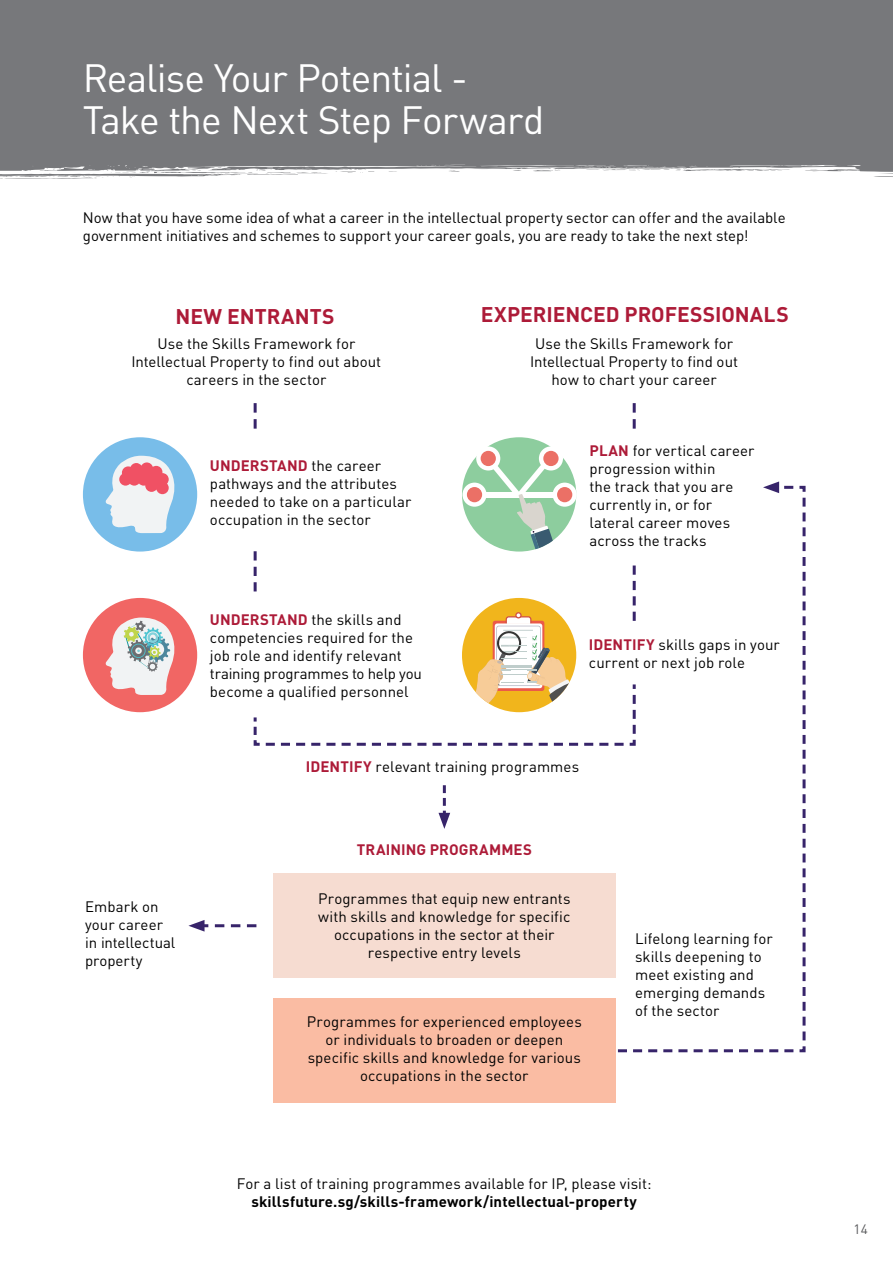
<style>
.page{position:relative;width:893px;height:1263px;background:#fff}
.page>*{position:absolute;margin:0;border:0;box-sizing:border-box;transform-origin:0 0}
.t1{font:39px/42px "DIN Pro";letter-spacing:-.025em;color:#fff}
.t2{font:700 21px "DIN Pro";color:#ad1b38}
.t3{font:15px/18px "DIN Pro";letter-spacing:.005em;color:#000}
.t4{font:700 15px "DIN Pro";letter-spacing:.01em;color:#000}
.t5{font:700 15px "DIN Pro";letter-spacing:.01em;color:#ad1b38}
.t6{font:13.5px "DIN Pro";color:#58595b}
.s1{font-weight:700;color:#ad1b38}
</style>
<div class="page">
<div style="left:1px;top:0;width:892px;height:123px;background:#77787b"></div>
<svg style="left:0;top:123px;width:893px;height:56px;background:#8e8f91"></svg>
<svg style="left:0;top:0;width:1px;height:178px"></svg>
<div style="left:273px;top:872px;width:343px;height:105px;background:#f6dcd1"></div>
<div style="left:462px;top:437px;width:114px;height:114px;background:#8dcd9e;border-radius:50%"></div>
<div style="left:83px;top:437px;width:114px;height:114px;background:#78bde9;border-radius:50%"></div>
<svg style="left:105px;top:455px;width:70px;height:78px"></svg>
<svg style="left:438px;top:785px;width:12px;height:44px"></svg>
<svg style="left:188px;top:920px;width:68px;height:11px"></svg>
<svg style="left:633px;top:403px;width:3px;height:26px"></svg>
<svg style="left:254px;top:403px;width:3px;height:26px"></svg>
<svg style="left:253px;top:446px;width:351px;height:300px"></svg>
<svg style="left:604px;top:485px;width:202px;height:568px"></svg>
<svg style="left:763px;top:481px;width:30px;height:12px"></svg>
<div style="left:83px;top:598px;width:114px;height:114px;background:#f16664;border-radius:50%"></div>
<svg style="left:105px;top:617px;width:70px;height:78px"></svg>
<div style="left:273px;top:998px;width:343px;height:105px;background:#fabca3"></div>
<h1 class="t1" style="left:83px;top:53px;width:463px">Realise Your Potential -<br>Take the Next Step Forward</h1>
<p class="t3" style="left:83px;top:207px;width:704px">Now that you have some idea of what a career in the intellectual property sector can offer and the available government initiatives and schemes to support your career goals, you are ready to take the next step!</p>
<h2 class="t2" style="left:176px;top:302px;width:160px">NEW ENTRANTS</h2>
<h2 class="t2" style="left:481px;top:300px;width:309px">EXPERIENCED PROFESSIONALS</h2>
<p class="t3" style="left:132px;top:333px;width:251px;text-align:center">Use the Skills Framework for<br>Intellectual Property to find out about careers in the sector</p>
<p class="t3" style="left:530px;top:333px;width:210px;text-align:center">Use the Skills Framework for<br>Intellectual Property to find out how to chart your career</p>
<p class="t3" style="left:85px;top:896px;width:92px">Embark on your career in intellectual property</p>
<p class="t3" style="left:210px;top:455px;width:203px"><span class="s1">UNDERSTAND</span> the career pathways and the attributes needed to take on a particular occupation in the sector</p>
<p class="t3" style="left:589px;top:440px;width:167px"><span class="s1">PLAN</span> for vertical career progression within<br>the track that you are currently in, or for lateral career moves across the tracks</p>
<p class="t3" style="left:210px;top:609px;width:214px"><span class="s1">UNDERSTAND</span> the skills and competencies required for the job role and identify relevant training programmes to help you become a qualified personnel</p>
<p class="t3" style="left:589px;top:634px;width:192px"><span class="s1">IDENTIFY</span> skills gaps in your current or next job role</p>
<p class="t3" style="left:306px;top:756px;width:275px"><span class="s1">IDENTIFY</span> relevant training programmes</p>
<p class="t5" style="left:357px;top:839px;width:177px">TRAINING PROGRAMMES</p>
<p class="t3" style="left:318px;top:888px;width:254px;text-align:center">Programmes that equip new entrants with skills and knowledge for specific occupations in the sector at their respective entry levels</p>
<p class="t3" style="left:307px;top:1011px;width:276px;text-align:center">Programmes for experienced employees or individuals to broaden or deepen specific skills and knowledge for various occupations in the sector</p>
<p class="t3" style="left:635px;top:928px;width:139px">Lifelong learning for skills deepening to meet existing and emerging demands of the sector</p>
<p class="t3" style="left:237px;top:1173px;width:416px">For a list of training programmes available for IP, please visit:</p>
<p class="t4" style="left:251px;top:1192px;width:387px">skillsfuture.sg/skills-framework/intellectual-property</p>
<p class="t6" style="left:854px;top:1218px;width:16px">14</p>
</div>
